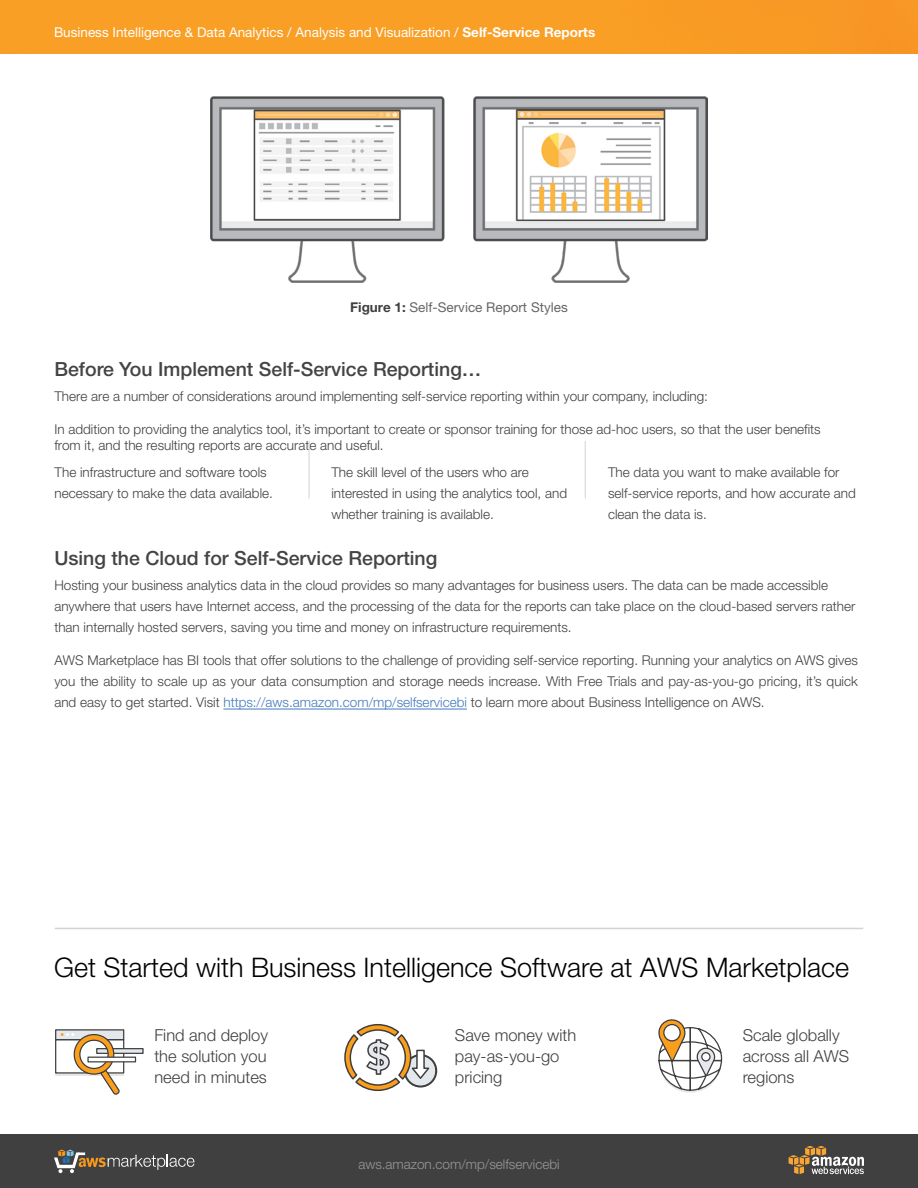
<style>
.page{position:relative;width:918px;height:1188px;background:#fff}
.page>*{position:absolute;margin:0;border:0;box-sizing:border-box;transform-origin:0 0}
.t1{font:300 27px "Helvetica Neue LT Std";color:#000}
.t2{font:500 19.5px "Helvetica Neue LT Std";color:#444}
.t3{font:300 16.5px/21px "Helvetica Neue LT Std";color:#404042}
.t4{font:300 13.5px/21px "Helvetica Neue LT Std";color:#404042}
.t5{font:13.5px "Helvetica Neue LT Std";color:#fff}
.t6{font:13.5px "Helvetica Neue LT Std";color:#666668}
.t7{font:300 13.5px "Helvetica Neue LT Std";color:#989899}
.s1{font-weight:700}
.s2{font-weight:700;color:#404042}
.s3{color:#4179bd}
</style>
<div class="page">
<div style="left:0;top:1134px;width:918px;height:54px;background:#404040"></div>
<svg style="left:54px;top:1150px;width:140px;height:23px"></svg>
<svg style="left:789px;top:1146px;width:75px;height:28px"></svg>
<hr style="left:223px;top:709px;width:244px;height:1px;background:#4179bd">
<div style="left:0;top:0;width:918px;height:54px;background:#f99f26"></div>
<img style="left:210px;top:96px;width:498px;height:186px">
<hr style="left:309px;top:441px;width:1px;height:58px;background:#d1d3d4">
<hr style="left:585px;top:441px;width:1px;height:58px;background:#d1d3d4">
<hr style="left:55px;top:928px;width:808px;height:1px;background:#d1d3d4">
<div style="left:55px;top:1039px;width:69px;height:35px;background:#fff;border:1px solid #3d3d3d"></div>
<div style="left:55px;top:1029px;width:69px;height:11px;background:#e3e8ed;border:1px solid #3d3d3d"></div>
<svg style="left:121px;top:1048px;width:23px;height:6px"></svg>
<svg style="left:61px;top:1030px;width:60px;height:65px"></svg>
<svg style="left:87px;top:1057px;width:49px;height:5px"></svg>
<svg style="left:344px;top:1024px;width:93px;height:68px"></svg>
<svg style="left:658px;top:1019px;width:65px;height:74px"></svg>
<svg style="left:702px;top:1053px;width:8px;height:8px"></svg>
<div style="left:701px;top:1052px;width:10px;height:10px;border:1px solid #3d3d3d;border-radius:50%"></div>
<p class="t5" style="left:54px;top:24px;width:543px">Business Intelligence &amp; Data Analytics / Analysis and Visualization / <span class="s1">Self-Service Reports</span></p>
<p class="t6" style="left:350px;top:300px;width:219px"><span class="s2">Figure 1:</span> Self-Service Report Styles</p>
<h2 class="t2" style="left:54px;top:357px;width:429px">Before You Implement Self-Service Reporting…</h2>
<p class="t4" style="left:54px;top:385px;width:655px">There are a number of considerations around implementing self-service reporting within your company, including:</p>
<p class="t4" style="left:54px;top:421px;width:768px;line-height:16.2px">In addition to providing the analytics tool, it’s important to create or sponsor training for those ad-hoc users, so that the user benefits from it, and the resulting reports are accurate and useful.</p>
<p class="t4" style="left:55px;top:462px;width:220px">The infrastructure and software tools necessary to make the data available.</p>
<p class="t4" style="left:331px;top:462px;width:237px">The skill level of the users who are interested in using the analytics tool, and whether training is available.</p>
<p class="t4" style="left:608px;top:462px;width:249px">The data you want to make available for self-service reports, and how accurate and clean the data is.</p>
<h2 class="t2" style="left:54px;top:546px;width:384px">Using the Cloud for Self-Service Reporting</h2>
<p class="t4" style="left:54px;top:574px;width:802px">Hosting your business analytics data in the cloud provides so many advantages for business users. The data can be made accessible anywhere that users have Internet access, and the processing of the data for the reports can take place on the cloud-based servers rather than internally hosted servers, saving you time and money on infrastructure requirements.</p>
<p class="t4" style="left:54px;top:649px;width:805px;text-align:justify">AWS Marketplace has BI tools that offer solutions to the challenge of providing self-service reporting. Running your analytics on AWS gives you the ability to scale up as your data consumption and storage needs increase. With Free Trials and pay-as-you-go pricing, it’s quick and easy to get started. Visit <span class="s3">https://aws.amazon.com/mp/selfservicebi</span> to learn more about Business Intelligence on AWS.</p>
<h1 class="t1" style="left:54px;top:950px;width:797px">Get Started with Business Intelligence Software at AWS Marketplace</h1>
<p class="t3" style="left:154px;top:1025px;width:115px;text-align:justify">Find and deploy the solution you need in minutes</p>
<p class="t3" style="left:455px;top:1025px;width:123px">Save money with pay-as-you-go pricing</p>
<p class="t3" style="left:743px;top:1025px;width:108px">Scale globally across all AWS regions</p>
<p class="t7" style="left:358px;top:1156px;width:203px">aws.amazon.com/mp/selfservicebi</p>
</div>
